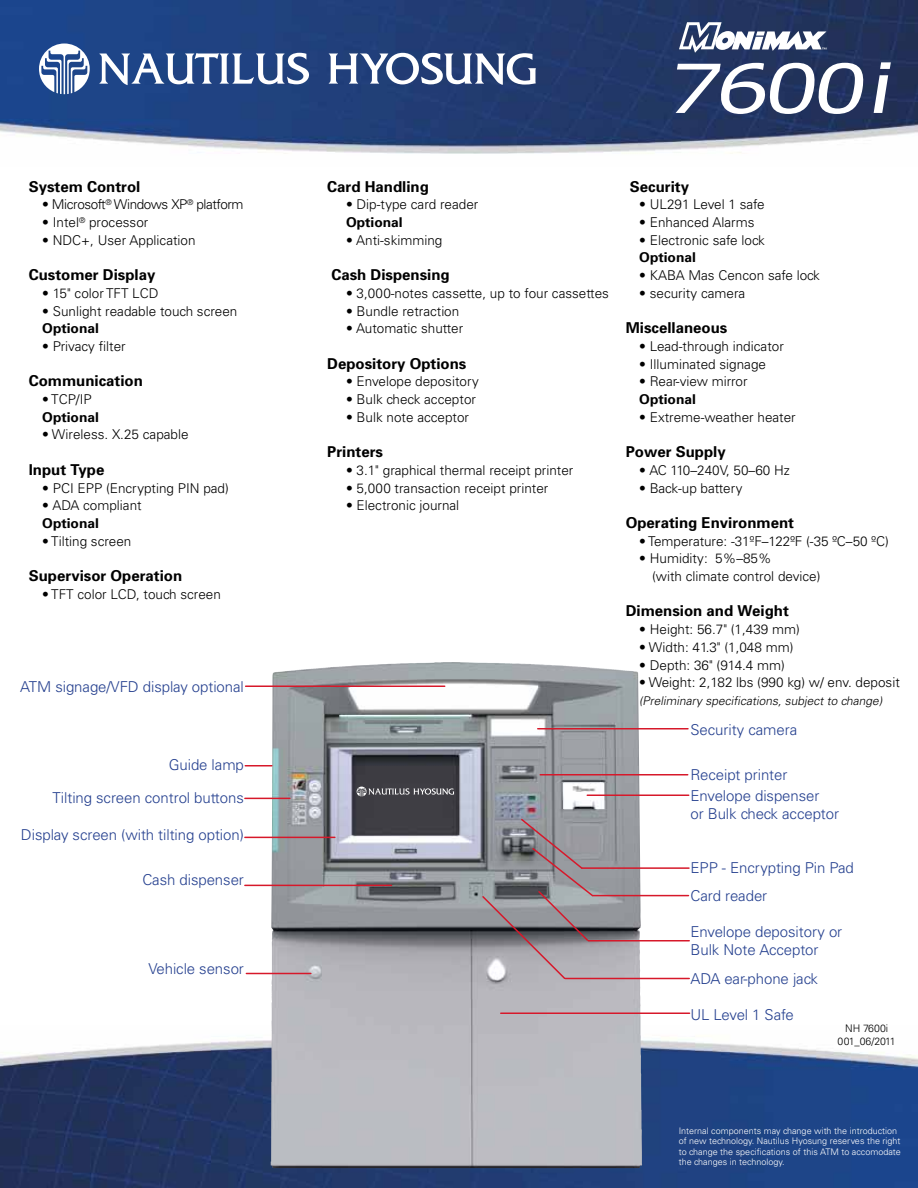
<style>
.page{position:relative;width:918px;height:1188px;background:#fff}
.page>*{position:absolute;margin:0;border:0;box-sizing:border-box;transform-origin:0 0}
.t1{font:italic 67.65px "Verdana";color:#fff;scale:1.27 1}
.t2{font:300 15px/21px "Univers";letter-spacing:-.005em;color:#25408f}
.t3{font:700 15px "Univers";color:#000}
.t4{font:300 13.5px/17.7px "Univers";color:#000}
.t5{font:700 13.5px "Univers";color:#000}
.t6{font:300 13.5px "Univers";letter-spacing:-.03em;color:#000}
.t7{font:italic 300 12px "Univers";color:#000}
.t8{font:300 10.5px/12.6px "Univers";color:#000;text-align:center}
.t9{font:300 9px/10.5px "Univers";color:#fff}
.s1{font-size:69.15px}
</style>
<div class="page">
<img style="left:0;top:1040px;width:918px;height:148px">
<img style="left:0;top:0;width:918px;height:154px">
<svg style="left:679px;top:22px;width:147px;height:31px"></svg>
<svg style="left:329px;top:53px;width:207px;height:32px"></svg>
<svg style="left:39px;top:44px;width:51px;height:50px"></svg>
<svg style="left:99px;top:53px;width:210px;height:32px"></svg>
<img style="left:271px;top:662px;width:371px;height:506px">
<hr style="left:246px;top:973px;width:65px;height:1px;background:#d7182a">
<hr style="left:565px;top:978px;width:124px;height:1px;background:#d7182a">
<hr style="left:582px;top:867px;width:107px;height:2px;background:#d7182a">
<hr style="left:501px;top:1012px;width:189px;height:2px;background:#d7182a">
<hr style="left:246px;top:686px;width:199px;height:1px;background:#d7182a">
<svg style="left:245px;top:765px;width:27px;height:1px"></svg>
<hr style="left:245px;top:798px;width:45px;height:1px;background:#d7182a">
<hr style="left:245px;top:837px;width:90px;height:1px;background:#d7182a">
<hr style="left:245px;top:885px;width:147px;height:1px;background:#d7182a">
<hr style="left:538px;top:728px;width:150px;height:1px;background:#d7182a">
<hr style="left:540px;top:774px;width:148px;height:2px;background:#d7182a">
<hr style="left:587px;top:795px;width:102px;height:1px;background:#d7182a">
<hr style="left:593px;top:895px;width:95px;height:1px;background:#d7182a">
<hr style="left:588px;top:940px;width:101px;height:2px;background:#d7182a">
<svg style="left:481px;top:817px;width:114px;height:163px;background:#908d92"></svg>
<svg style="left:357px;top:787px;width:97px;height:10px"></svg>
<p class="t3" style="left:29px;top:177px;width:113px">System Control</p>
<p class="t6" style="left:42px;top:196px;width:203px">• Microsoft<sup>®</sup> Windows XP<sup>®</sup> platform</p>
<p class="t4" style="left:42px;top:213px;width:108px">• Intel<sup>®</sup> processor</p>
<p class="t4" style="left:42px;top:231px;width:155px">• NDC+, User Application</p>
<p class="t3" style="left:29px;top:265px;width:128px">Customer Display</p>
<p class="t4" style="left:42px;top:284px;width:118px">• 15" color TFT LCD</p>
<p class="t4" style="left:42px;top:301px;width:197px">• Sunlight readable touch screen</p>
<p class="t5" style="left:42px;top:320px;width:58px">Optional</p>
<p class="t4" style="left:42px;top:337px;width:85px">• Privacy filter</p>
<p class="t3" style="left:29px;top:371px;width:116px">Communication</p>
<p class="t4" style="left:42px;top:390px;width:51px">• TCP/IP</p>
<p class="t5" style="left:42px;top:408px;width:58px">Optional</p>
<p class="t4" style="left:42px;top:425px;width:148px">• Wireless. X.25 capable</p>
<p class="t3" style="left:29px;top:460px;width:77px">Input Type</p>
<p class="t4" style="left:42px;top:478px;width:188px">• PCI EPP (Encrypting PIN pad)</p>
<p class="t4" style="left:42px;top:496px;width:101px">• ADA compliant</p>
<p class="t5" style="left:42px;top:514px;width:58px">Optional</p>
<p class="t4" style="left:42px;top:532px;width:91px">• Tilting screen</p>
<p class="t3" style="left:29px;top:566px;width:155px">Supervisor Operation</p>
<p class="t4" style="left:42px;top:585px;width:180px">• TFT color LCD, touch screen</p>
<p class="t2" style="left:20px;top:676px;width:225px">ATM signage/VFD display optional</p>
<p class="t2" style="left:169px;top:754px;width:77px">Guide lamp</p>
<p class="t2" style="left:53px;top:787px;width:193px">Tilting screen control buttons</p>
<p class="t2" style="left:21px;top:824px;width:224px">Display screen (with tilting option)</p>
<p class="t2" style="left:142px;top:869px;width:103px">Cash dispenser</p>
<p class="t2" style="left:149px;top:957px;width:97px">Vehicle sensor</p>
<h1 class="t1" style="left:664px;top:45px;width:192px">7600<span class="s1">i</span></h1>
<p class="t3" style="left:327px;top:177px;width:103px">Card Handling</p>
<p class="t4" style="left:346px;top:195px;width:134px">• Dip-type card reader</p>
<p class="t5" style="left:346px;top:214px;width:58px">Optional</p>
<p class="t4" style="left:346px;top:231px;width:98px">• Anti-skimming</p>
<p class="t3" style="left:331px;top:265px;width:120px">Cash Dispensing</p>
<p class="t4" style="left:346px;top:284px;width:265px">• 3,000-notes cassette, up to four cassettes</p>
<p class="t4" style="left:346px;top:301px;width:115px">• Bundle retraction</p>
<p class="t4" style="left:346px;top:319px;width:119px">• Automatic shutter</p>
<p class="t3" style="left:327px;top:354px;width:141px">Depository Options</p>
<p class="t4" style="left:346px;top:372px;width:134px">• Envelope depository</p>
<p class="t4" style="left:346px;top:390px;width:131px">• Bulk check acceptor</p>
<p class="t4" style="left:346px;top:408px;width:125px">• Bulk note acceptor</p>
<p class="t3" style="left:327px;top:442px;width:57px">Printers</p>
<p class="t4" style="left:346px;top:461px;width:229px">• 3.1" graphical thermal receipt printer</p>
<p class="t4" style="left:346px;top:478px;width:204px">• 5,000 transaction receipt printer</p>
<p class="t4" style="left:346px;top:496px;width:115px">• Electronic journal</p>
<p class="t3" style="left:630px;top:177px;width:61px">Security</p>
<p class="t4" style="left:639px;top:195px;width:127px">• UL291 Level 1 safe</p>
<p class="t4" style="left:639px;top:213px;width:117px">• Enhanced Alarms</p>
<p class="t4" style="left:639px;top:231px;width:127px">• Electronic safe lock</p>
<p class="t5" style="left:639px;top:249px;width:58px">Optional</p>
<p class="t4" style="left:639px;top:266px;width:182px">• KABA Mas Cencon safe lock</p>
<p class="t4" style="left:639px;top:284px;width:108px">• security camera</p>
<p class="t3" style="left:626px;top:318px;width:103px">Miscellaneous</p>
<p class="t4" style="left:639px;top:337px;width:146px">• Lead-through indicator</p>
<p class="t4" style="left:639px;top:355px;width:128px">• Illuminated signage</p>
<p class="t4" style="left:639px;top:372px;width:110px">• Rear-view mirror</p>
<p class="t5" style="left:639px;top:391px;width:58px">Optional</p>
<p class="t4" style="left:639px;top:408px;width:158px">• Extreme-weather heater</p>
<p class="t3" style="left:626px;top:442px;width:102px">Power Supply</p>
<p class="t4" style="left:639px;top:461px;width:152px">• AC 110–240V, 50–60 Hz</p>
<p class="t4" style="left:639px;top:478px;width:105px">• Back-up battery</p>
<p class="t3" style="left:626px;top:513px;width:170px">Operating Environment</p>
<p class="t4" style="left:639px;top:532px;width:251px">• Temperature: -31ºF–122ºF (-35 ºC–50 ºC)</p>
<p class="t4" style="left:652px;top:549px;width:170px;text-indent:-13px">• Humidity: 5%–85%<br>(with climate control device)</p>
<p class="t3" style="left:626px;top:601px;width:165px">Dimension and Weight</p>
<p class="t4" style="left:639px;top:620px;width:162px">• Height: 56.7" (1,439 mm)</p>
<p class="t4" style="left:639px;top:638px;width:156px">• Width: 41.3" (1,048 mm)</p>
<p class="t4" style="left:639px;top:655px;width:147px">• Depth: 36" (914.4 mm)</p>
<p class="t4" style="left:639px;top:673px;width:262px">• Weight: 2,182 lbs (990 kg) w/ env. deposit</p>
<p class="t7" style="left:639px;top:693px;width:247px">(Preliminary specifications, subject to change)</p>
<p class="t2" style="left:691px;top:718px;width:108px">Security camera</p>
<p class="t2" style="left:691px;top:763px;width:131px">Receipt printer<br>Envelope dispenser</p>
<p class="t2" style="left:691px;top:802px;width:150px">or Bulk check acceptor</p>
<p class="t2" style="left:691px;top:853px;width:165px;line-height:28.5px">EPP - Encrypting Pin Pad<br>Card reader</p>
<p class="t2" style="left:691px;top:922px;width:153px;line-height:18px">Envelope depository or<br>Bulk Note Acceptor</p>
<p class="t2" style="left:691px;top:967px;width:129px">ADA ear-phone jack</p>
<p class="t2" style="left:691px;top:1003px;width:105px">UL Level 1 Safe</p>
<p class="t8" style="left:838px;top:1022px;width:60px">NH 7600i<br>001_06/2011</p>
<p class="t9" style="left:679px;top:1125px;width:224px">Internal components may change with the introduction of new technology. Nautilus Hyosung reserves the right to change the specifications of this ATM to accomodate the changes in technology.</p>
</div>
